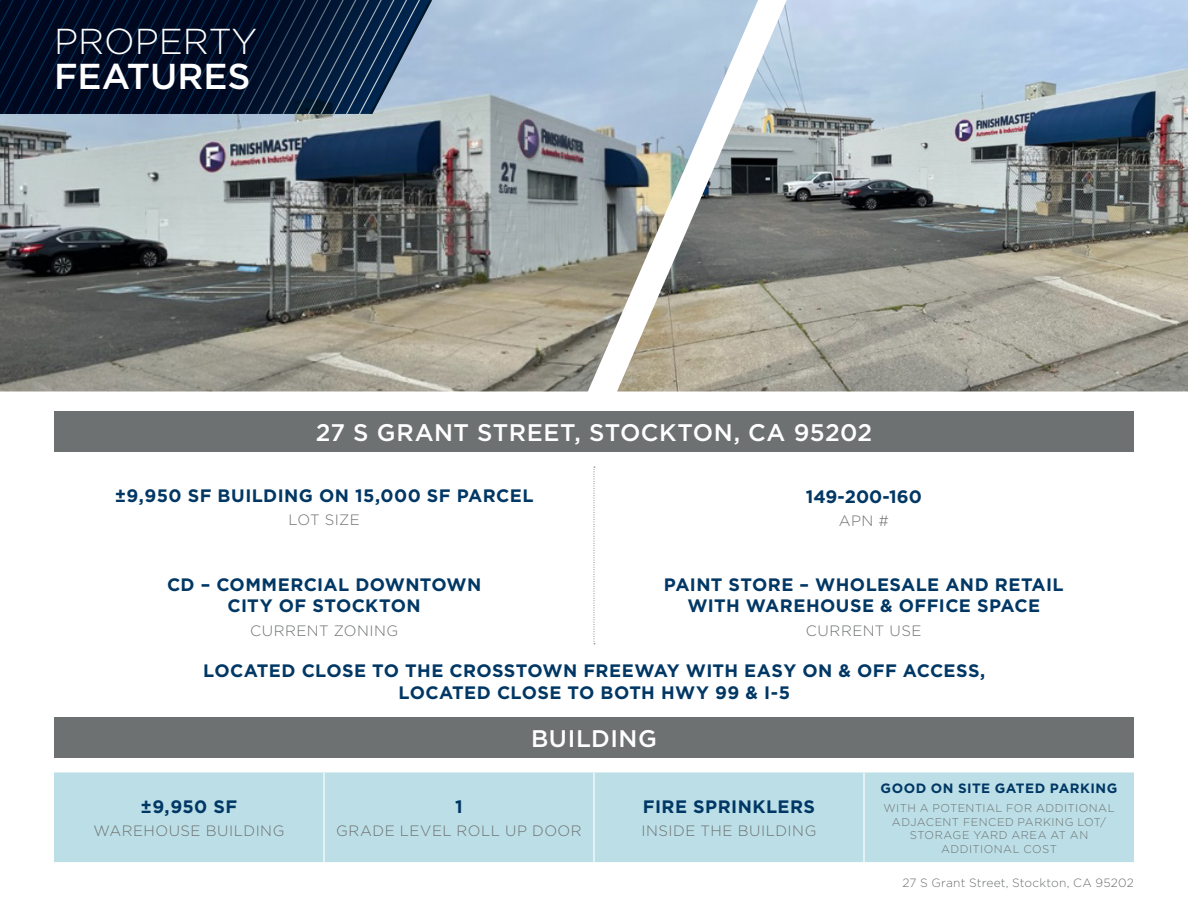
<style>
.page{position:relative;width:1188px;height:918px;background:#fff}
.page>*{position:absolute;margin:0;border:0;box-sizing:border-box;transform-origin:0 0}
.t1{font:300 36px "Gotham";color:#fff}
.t2{font:500 36px "Gotham";color:#fff}
.t3{font:500 24px "Gotham";letter-spacing:.02em;color:#fff}
.t4{font:700 18px/21.6px "Gotham";letter-spacing:.02em;color:#003764;text-align:center}
.t5{font:700 18px "Gotham";color:#003764}
.t6{font:300 15px "Gotham";letter-spacing:.035em;color:#6e7171}
.t7{font:700 13.5px "Gotham";letter-spacing:.035em;color:#003764}
.t8{font:300 12px "Gotham";letter-spacing:.01em;color:#6e7171}
.t9{font:300 11.25px/13.5px "Gotham";letter-spacing:.045em;color:#6e7171;text-align:center}
</style>
<div class="page">
<img style="left:0;top:0;width:617px;height:392px">
<img style="left:617px;top:0;width:571px;height:392px">
<svg style="left:0;top:0;width:441px;height:114px;background:#12233e"></svg>
<svg style="left:594px;top:467px;width:1px;height:177px"></svg>
<div style="left:54px;top:411px;width:1080px;height:41px;background:#6e7171"></div>
<div style="left:54px;top:717px;width:1080px;height:41px;background:#6e7171"></div>
<div style="left:54px;top:772px;width:1080px;height:90px;background:#bcdfe7"></div>
<hr style="left:323px;top:773px;width:2px;height:89px;background:#fff">
<hr style="left:593px;top:773px;width:2px;height:89px;background:#fff">
<hr style="left:863px;top:773px;width:2px;height:89px;background:#fff">
<h1 class="t1" style="left:54px;top:19px;width:205px">PROPERTY</h1>
<h1 class="t2" style="left:54px;top:53px;width:198px">FEATURES</h1>
<h2 class="t3" style="left:316px;top:417px;width:558px">27 S GRANT STREET, STOCKTON, CA 95202</h2>
<p class="t4" style="left:115px;top:485px;width:420px">±9,950 SF BUILDING ON 15,000 SF PARCEL</p>
<p class="t6" style="left:289px;top:510px;width:73px">LOT SIZE</p>
<p class="t5" style="left:806px;top:484px;width:118px">149-200-160</p>
<p class="t6" style="left:839px;top:511px;width:52px">APN #</p>
<p class="t4" style="left:167px;top:573px;width:316px">CD – COMMERCIAL DOWNTOWN<br>CITY OF STOCKTON</p>
<p class="t6" style="left:250px;top:621px;width:150px">CURRENT ZONING</p>
<p class="t4" style="left:664px;top:573px;width:401px">PAINT STORE – WHOLESALE AND RETAIL<br>WITH WAREHOUSE &amp; OFFICE SPACE</p>
<p class="t6" style="left:806px;top:621px;width:117px">CURRENT USE</p>
<p class="t4" style="left:203px;top:660px;width:784px">LOCATED CLOSE TO THE CROSSTOWN FREEWAY WITH EASY ON &amp; OFF ACCESS,<br>LOCATED CLOSE TO BOTH HWY 99 &amp; I-5</p>
<p class="t4" style="left:141px;top:796px;width:98px">±9,950 SF</p>
<p class="t6" style="left:94px;top:822px;width:192px">WAREHOUSE BUILDING</p>
<h2 class="t3" style="left:531px;top:723px;width:128px">BUILDING</h2>
<p class="t4" style="left:455px;top:796px;width:9px">1</p>
<p class="t6" style="left:336px;top:822px;width:247px">GRADE LEVEL ROLL UP DOOR</p>
<p class="t4" style="left:643px;top:796px;width:174px">FIRE SPRINKLERS</p>
<p class="t6" style="left:642px;top:822px;width:176px">INSIDE THE BUILDING</p>
<p class="t7" style="left:881px;top:780px;width:238px">GOOD ON SITE GATED PARKING</p>
<p class="t9" style="left:883px;top:801px;width:233px">WITH A POTENTIAL FOR ADDITIONAL<br>ADJACENT FENCED PARKING LOT/<br>STORAGE YARD AREA AT AN<br>ADDITIONAL COST</p>
<p class="t8" style="left:902px;top:875px;width:233px">27 S Grant Street, Stockton, CA 95202</p>
</div>
